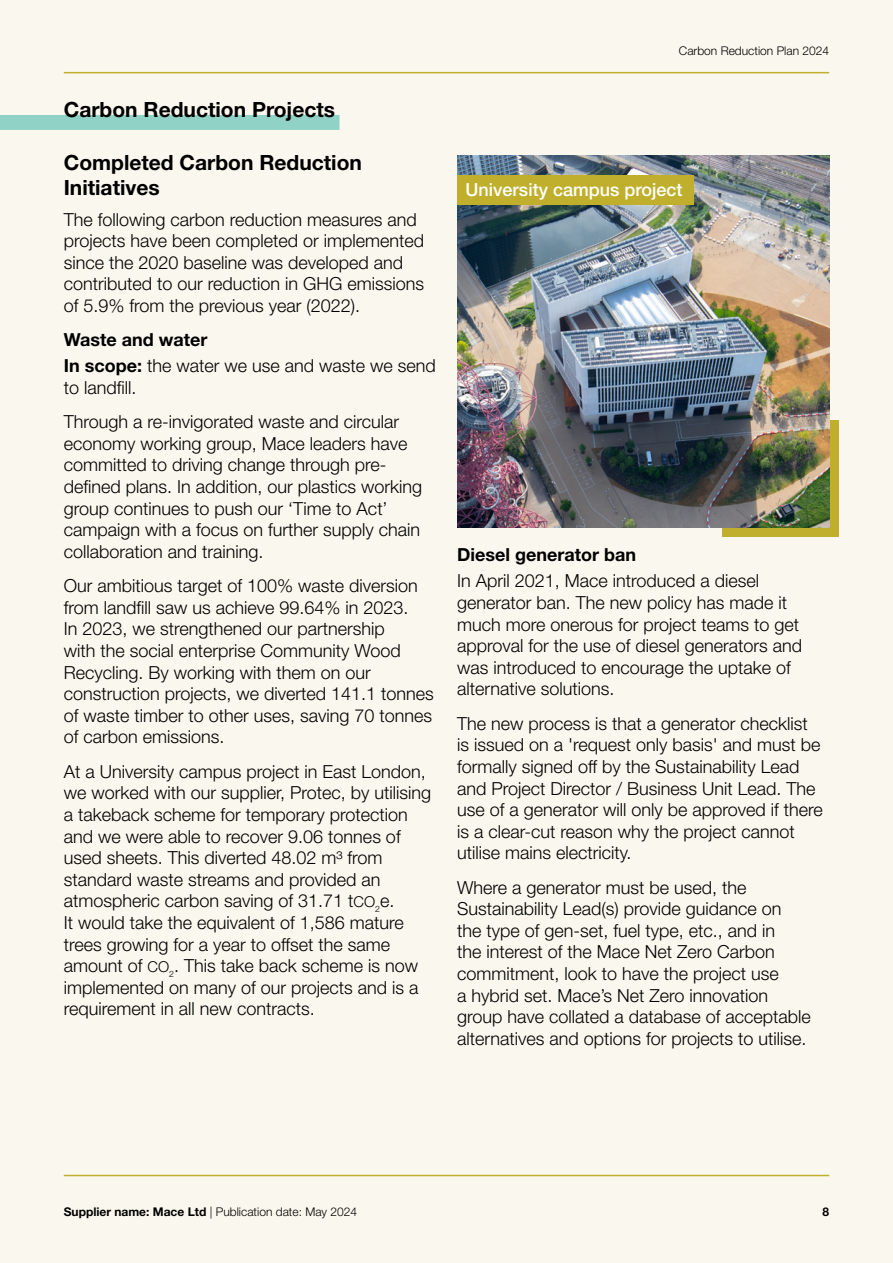
<style>
.page{position:relative;width:893px;height:1263px;background:#faf8ee}
.page>*{position:absolute;margin:0;border:0;box-sizing:border-box;transform-origin:0 0}
.t1{font:700 21px/25.2px "Helvetica Neue LT Std";color:#000}
.t2{font:300 18px/21.6px "Helvetica Neue LT Std";color:#000}
.t3{font:500 18px "Helvetica Neue LT Std";color:#fff}
.t4{font:700 18px "Helvetica Neue LT Std";color:#000}
.t5{font:300 12px "Helvetica Neue LT Std";color:#000}
.t6{font:700 12px "Helvetica Neue LT Std";color:#000}
.s1{font-weight:700}
.s2{font-size:15px}
</style>
<div class="page">
<div style="left:0;top:115px;width:339px;height:15px;background:#90d2c5"></div>
<div style="left:722px;top:420px;width:117px;height:117px;background:#c0af2c"></div>
<img style="left:457px;top:155px;width:372px;height:372px">
<div style="left:457px;top:175px;width:236px;height:30px;background:#c0af2c"></div>
<hr style="left:64px;top:1175px;width:765px;height:1px;background:#c0af2c">
<hr style="left:64px;top:72px;width:765px;height:1px;background:#c0af2c">
<p class="t1" style="left:64px;top:96px;width:273px">Carbon Reduction Projects</p>
<p class="t1" style="left:64px;top:150px;width:300px">Completed Carbon Reduction<br>Initiatives</p>
<p class="t2" style="left:64px;top:208px;width:362px">The following carbon reduction measures and projects have been completed or implemented since the 2020 baseline was developed and contributed to our reduction in GHG emissions of 5.9% from the previous year (2022).</p>
<p class="t2" style="left:64px;top:327px;width:374px;line-height:25.8px"><span class="s1">Waste and water<br>In scope:</span> the water we use and waste we send</p>
<p class="t2" style="left:64px;top:370px;width:337px;line-height:34.3px">to landfill.<br>Through a re-invigorated waste and circular</p>
<p class="t2" style="left:64px;top:432px;width:360px">economy working group, Mace leaders have committed to driving change through pre&shy;defined plans. In addition, our plastics working group continues to push our ‘Time to Act’ campaign with a focus on further supply chain collaboration and training.</p>
<p class="t2" style="left:64px;top:574px;width:372px">Our ambitious target of 100% waste diversion from landfill saw us achieve 99.64% in 2023.<br>In 2023, we strengthened our partnership<br>with the social enterprise Community Wood Recycling. By working with them on our construction projects, we diverted 141.1 tonnes of waste timber to other uses, saving 70 tonnes of carbon emissions.</p>
<p class="t2" style="left:64px;top:760px;width:369px">At a University campus project in East London, we worked with our supplier, Protec, by utilising a takeback scheme for temporary protection and we were able to recover 9.06 tonnes of used sheets. This diverted 48.02 m³ from standard waste streams and provided an atmospheric carbon saving of 31.71 t<span class="s2">CO</span><sub>2</sub>e.<br>It would take the equivalent of 1,586 mature trees growing for a year to offset the same amount of <span class="s2">CO</span><sub>2</sub>. This take back scheme is now implemented on many of our projects and is a requirement in all new contracts.</p>
<p class="t5" style="left:679px;top:44px;width:152px">Carbon Reduction Plan 2024</p>
<p class="t3" style="left:466px;top:179px;width:218px">University campus project</p>
<p class="t4" style="left:457px;top:544px;width:180px">Diesel generator ban</p>
<p class="t2" style="left:457px;top:570px;width:347px">In April 2021, Mace introduced a diesel generator ban. The new policy has made it much more onerous for project teams to get approval for the use of diesel generators and was introduced to encourage the uptake of alternative solutions.</p>
<p class="t2" style="left:457px;top:712px;width:367px">The new process is that a generator checklist is issued on a 'request only basis' and must be formally signed off by the Sustainability Lead and Project Director / Business Unit Lead. The use of a generator will only be approved if there is a clear-cut reason why the project cannot utilise mains electricity.</p>
<p class="t2" style="left:457px;top:876px;width:355px">Where a generator must be used, the Sustainability Lead(s) provide guidance on<br>the type of gen-set, fuel type, etc., and in<br>the interest of the Mace Net Zero Carbon commitment, look to have the project use<br>a hybrid set. Mace’s Net Zero innovation group have collated a database of acceptable alternatives and options for projects to utilise.</p>
<p class="t5" style="left:64px;top:1204px;width:295px"><span class="s1">Supplier name: Mace Ltd</span> | Publication date: May 2024</p>
<p class="t6" style="left:822px;top:1204px;width:8px">8</p>
</div>
